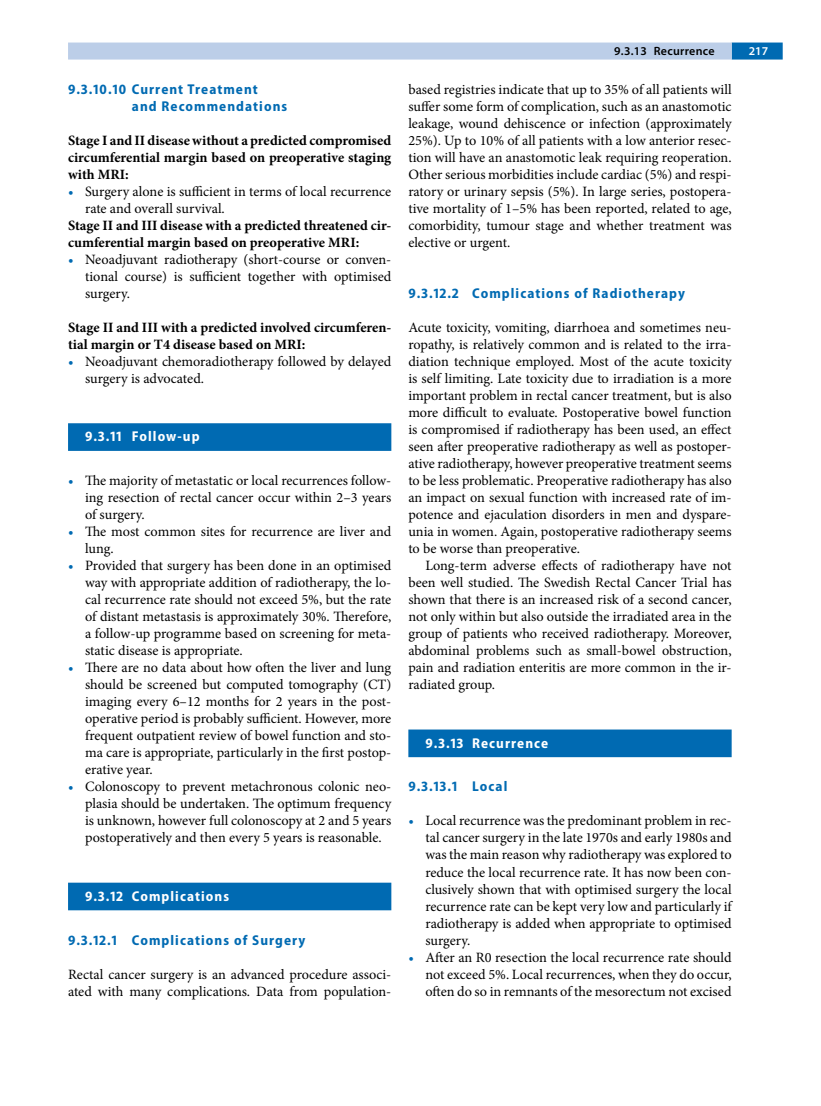
<style>
.page{position:relative;width:821px;height:1106px;background:#fff}
.page>*{position:absolute;margin:0;border:0;box-sizing:border-box;transform-origin:0 0}
.t1{font:14.25px/17px "Minion Pro";color:#000;text-align:justify}
.t2{font:700 14.25px/17px "Minion Pro";color:#000}
.t3{font:700 semi-condensed 14.25px/17px "Myriad Pro";letter-spacing:.075em;color:#006ab2}
.t4{font:700 semi-condensed 14.25px "Myriad Pro";letter-spacing:.075em;color:#fff}
.t5{font:600 12px "Myriad Pro";letter-spacing:.025em;color:#000}
.t6{font:600 12px "Myriad Pro";color:#fff}
.s1{color:#006ab2}
</style>
<div class="page">
<div style="left:731px;top:43px;width:51px;height:17px;background:#006ab2"></div>
<div style="left:68px;top:43px;width:663px;height:17px;background:#bccee8"></div>
<div style="left:68px;top:423px;width:323px;height:28px;background:#006ab2"></div>
<div style="left:68px;top:882px;width:323px;height:28px;background:#006ab2"></div>
<div style="left:408px;top:729px;width:323px;height:28px;background:#006ab2"></div>
<p class="t3" style="left:132px;top:80px;width:157px;text-indent:-64px">9.3.10.10 Current Treatment<br>and Recommendations</p>
<p class="t2" style="left:68px;top:131px;width:325px;text-align:justify">Stage I and II disease without a predicted compromised circumferential margin based on preoperative staging with MRI:</p>
<p class="t1" style="left:85px;top:183px;width:308px;text-indent:-17px"><span class="s1">•</span> Surgery alone is sufficient in terms of local recurrence rate and overall survival.</p>
<p class="t2" style="left:68px;top:216px;width:325px">Stage II and III disease with a predicted threatened cir&shy;cumferential margin based on preoperative MRI:</p>
<p class="t1" style="left:85px;top:251px;width:308px;text-indent:-17px"><span class="s1">•</span> Neoadjuvant radiotherapy (short-course or conven&shy;tional course) is sufficient together with optimised surgery.</p>
<p class="t2" style="left:68px;top:319px;width:325px">Stage II and III with a predicted involved circumferen&shy;tial margin or T4 disease based on MRI:</p>
<p class="t1" style="left:85px;top:353px;width:308px;text-indent:-17px"><span class="s1">•</span> Neoadjuvant chemoradiotherapy followed by delayed surgery is advocated.</p>
<p class="t4" style="left:85px;top:429px;width:116px">9.3.11 Follow-up</p>
<p class="t1" style="left:85px;top:472px;width:308px;text-indent:-17px"><span class="s1">•</span> The majority of metastatic or local recurrences follow&shy;ing resection of rectal cancer occur within 2–3 years of surgery.</p>
<p class="t1" style="left:85px;top:523px;width:308px;text-indent:-17px"><span class="s1">•</span> The most common sites for recurrence are liver and lung.</p>
<p class="t1" style="left:85px;top:557px;width:308px;text-indent:-17px"><span class="s1">•</span> Provided that surgery has been done in an optimised way with appropriate addition of radiotherapy, the lo&shy;cal recurrence rate should not exceed 5%, but the rate of distant metastasis is approximately 30%. Therefore, a follow-up programme based on screening for meta&shy;static disease is appropriate.</p>
<p class="t1" style="left:85px;top:659px;width:308px;text-indent:-17px"><span class="s1">•</span> There are no data about how often the liver and lung should be screened but computed tomography (CT) imaging every 6–12 months for 2 years in the post&shy;operative period is probably sufficient. However, more frequent outpatient review of bowel function and sto&shy;ma care is appropriate, particularly in the first postop&shy;erative year.</p>
<p class="t1" style="left:85px;top:778px;width:308px;text-indent:-17px"><span class="s1">•</span> Colonoscopy to prevent metachronous colonic neo&shy;plasia should be undertaken. The optimum frequency is unknown, however full colonoscopy at 2 and 5 years postoperatively and then every 5 years is reasonable.</p>
<p class="t4" style="left:85px;top:888px;width:146px">9.3.12 Complications</p>
<p class="t3" style="left:68px;top:931px;width:239px">9.3.12.1 Complications of Surgery</p>
<p class="t1" style="left:68px;top:965px;width:325px">Rectal cancer surgery is an advanced procedure associ&shy;ated with many complications. Data from population-</p>
<p class="t5" style="left:614px;top:43px;width:102px">9.3.13 Recurrence</p>
<p class="t6" style="left:748px;top:43px;width:21px">217</p>
<p class="t1" style="left:408px;top:81px;width:325px">based registries indicate that up to 35% of all patients will suffer some form of complication, such as an anastomotic leakage, wound dehiscence or infection (approximately 25%). Up to 10% of all patients with a low anterior resec&shy;tion will have an anastomotic leak requiring reoperation.<br>Other serious morbidities include cardiac (5%) and respi&shy;ratory or urinary sepsis (5%). In large series, postopera&shy;tive mortality of 1–5% has been reported, related to age, comorbidity, tumour stage and whether treatment was elective or urgent.</p>
<p class="t3" style="left:408px;top:285px;width:278px">9.3.12.2 Complications of Radiotherapy</p>
<p class="t1" style="left:408px;top:319px;width:325px">Acute toxicity, vomiting, diarrhoea and sometimes neu&shy;ropathy, is relatively common and is related to the irra&shy;diation technique employed. Most of the acute toxicity is self limiting. Late toxicity due to irradiation is a more important problem in rectal cancer treatment, but is also more difficult to evaluate. Postoperative bowel function is compromised if radiotherapy has been used, an effect seen after preoperative radiotherapy as well as postoper&shy;ative radiotherapy, however preoperative treatment seems to be less problematic. Preoperative radiotherapy has also an impact on sexual function with increased rate of im&shy;potence and ejaculation disorders in men and dyspare&shy;unia in women. Again, postoperative radiotherapy seems to be worse than preoperative.</p>
<p class="t1" style="left:408px;top:557px;width:325px;text-indent:17px">Long-term adverse effects of radiotherapy have not been well studied. The Swedish Rectal Cancer Trial has shown that there is an increased risk of a second cancer, not only within but also outside the irradiated area in the group of patients who received radiotherapy. Moreover, abdominal problems such as small-bowel obstruction, pain and radiation enteritis are more common in the ir&shy;radiated group.</p>
<p class="t4" style="left:425px;top:735px;width:124px">9.3.13 Recurrence</p>
<p class="t3" style="left:408px;top:778px;width:100px">9.3.13.1 Local</p>
<p class="t1" style="left:425px;top:812px;width:308px;text-indent:-17px"><span class="s1">•</span> Local recurrence was the predominant problem in rec&shy;tal cancer surgery in the late 1970s and early 1980s and was the main reason why radiotherapy was explored to reduce the local recurrence rate. It has now been con&shy;clusively shown that with optimised surgery the local recurrence rate can be kept very low and particularly if radiotherapy is added when appropriate to optimised surgery.</p>
<p class="t1" style="left:425px;top:948px;width:308px;text-indent:-17px"><span class="s1">•</span> After an R0 resection the local recurrence rate should not exceed 5%. Local recurrences, when they do occur, often do so in remnants of the mesorectum not excised</p>
</div>
